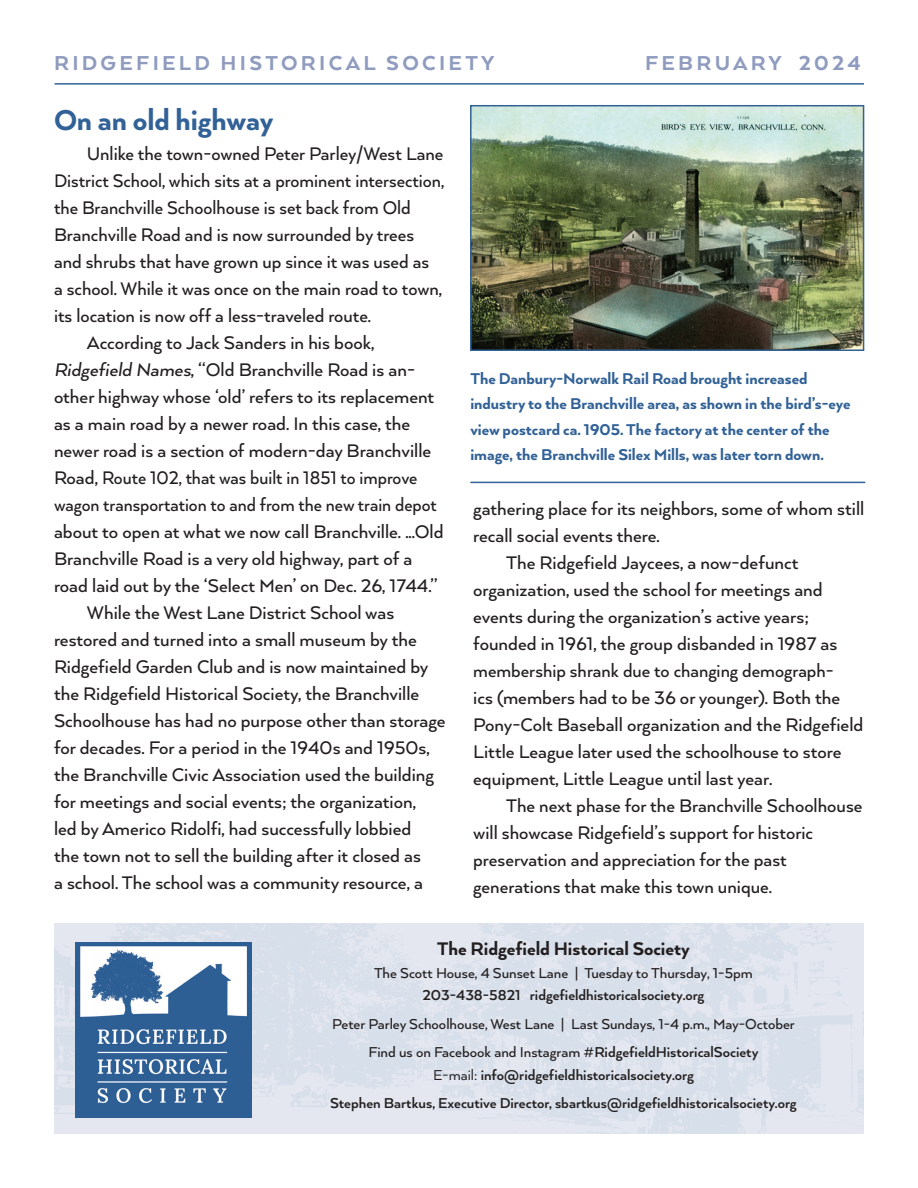
<style>
.page{position:relative;width:918px;height:1188px;background:#fff}
.page>*{position:absolute;margin:0;border:0;box-sizing:border-box;transform-origin:0 0}
.t1{font:800 33px "Arquitecta";color:#316196}
.t2{font:800 23.25px "Arquitecta";letter-spacing:.14em;color:#8f9cbf}
.t3{font:500 21px "Arquitecta";color:#231f20}
.t4{font:500 21px "Arquitecta";color:#231f20;scale:.96 1}
.t5{font:500 21px "Arquitecta";color:#231f20;scale:.94 1}
.t6{font:800 21px "Arquitecta";color:#231f20}
.t7{font:800 18px/25.5px "Arquitecta";color:#316196}
.t8{font:500 16.5px/28.5px "Arquitecta";color:#231f20;text-align:center}
.t9{font:700 16.5px/28.5px "Arquitecta";color:#231f20;text-align:center}
.s1{font-style:italic}
.s2{font-weight:700}
.s3{font-weight:400}
</style>
<div class="page">
<hr style="left:55px;top:83px;width:809px;height:2px;background:#316196">
<img style="left:54px;top:923px;width:810px;height:211px">
<img style="left:75px;top:943px;width:176px;height:175px">
<img style="left:473px;top:108px;width:388px;height:240px">
<div style="left:470px;top:105px;width:394px;height:246px;border:2px solid #316196"></div>
<hr style="left:470px;top:482px;width:395px;height:1px;background:#316196">
<p class="t2" style="left:54px;top:48px;width:442px">RIDGEFIELD HISTORICAL SOCIETY</p>
<p class="t2" style="left:645px;top:48px;width:217px">FEBRUARY 2024</p>
<h1 class="t1" style="left:54px;top:100px;width:221px">On an old highway</h1>
<p class="t3" style="left:87px;top:141px;width:358px">Unlike the town-owned Peter Parley/West Lane</p>
<p class="t4" style="left:54px;top:168px;width:408px">District School, which sits at a prominent intersection,</p>
<p class="t4" style="left:54px;top:195px;width:373px">the Branchville Schoolhouse is set back from Old</p>
<p class="t3" style="left:54px;top:222px;width:362px">Branchville Road and is now surrounded by trees</p>
<p class="t3" style="left:54px;top:249px;width:377px">and shrubs that have grown up since it was used as</p>
<p class="t3" style="left:54px;top:276px;width:390px">a school. While it was once on the main road to town,</p>
<p class="t3" style="left:54px;top:303px;width:319px">its location is now off a less-traveled route.</p>
<p class="t3" style="left:87px;top:330px;width:289px">According to Jack Sanders in his book,</p>
<p class="t3" style="left:54px;top:357px;width:363px"><span class="s1">Ridgefield Names</span>, “Old Branchville Road is an-</p>
<p class="t3" style="left:54px;top:384px;width:382px">other highway whose ‘old’ refers to its replacement</p>
<p class="t3" style="left:54px;top:411px;width:358px">as a main road by a newer road. In this case, the</p>
<p class="t3" style="left:54px;top:438px;width:379px">newer road is a section of modern-day Branchville</p>
<p class="t3" style="left:54px;top:465px;width:365px">Road, Route 102, that was built in 1851 to improve</p>
<p class="t5" style="left:54px;top:492px;width:409px">wagon transportation to and from the new train depot</p>
<p class="t3" style="left:54px;top:519px;width:391px">about to open at what we now call Branchville. ...Old</p>
<p class="t3" style="left:54px;top:546px;width:360px">Branchville Road is a very old highway, part of a</p>
<p class="t3" style="left:54px;top:573px;width:385px">road laid out by the ‘Select Men’ on Dec. 26, 1744.”</p>
<p class="t3" style="left:87px;top:600px;width:309px">While the West Lane District School was</p>
<p class="t3" style="left:54px;top:627px;width:364px">restored and turned into a small museum by the</p>
<p class="t3" style="left:54px;top:654px;width:376px">Ridgefield Garden Club and is now maintained by</p>
<p class="t3" style="left:54px;top:681px;width:367px">the Ridgefield Historical Society, the Branchville</p>
<p class="t3" style="left:54px;top:708px;width:393px">Schoolhouse has had no purpose other than storage</p>
<p class="t3" style="left:54px;top:735px;width:377px">for decades. For a period in the 1940s and 1950s,</p>
<p class="t3" style="left:54px;top:762px;width:382px">the Branchville Civic Association used the building</p>
<p class="t3" style="left:54px;top:789px;width:364px">for meetings and social events; the organization,</p>
<p class="t3" style="left:54px;top:816px;width:359px">led by Americo Ridolfi, had successfully lobbied</p>
<p class="t3" style="left:54px;top:843px;width:369px">the town not to sell the building after it closed as</p>
<p class="t3" style="left:54px;top:870px;width:370px">a school. The school was a community resource, a</p>
<p class="t7" style="left:470px;top:365px;width:382px">The Danbury-Norwalk Rail Road brought increased industry to the Branchville area, as shown in the bird’s-eye view postcard ca. 1905. The factory at the center of the image, the Branchville Silex Mills, was later torn down.</p>
<p class="t3" style="left:473px;top:496px;width:393px">gathering place for its neighbors, some of whom still</p>
<p class="t3" style="left:473px;top:523px;width:188px">recall social events there.</p>
<p class="t3" style="left:506px;top:550px;width:294px">The Ridgefield Jaycees, a now-defunct</p>
<p class="t3" style="left:473px;top:577px;width:351px">organization, used the school for meetings and</p>
<p class="t3" style="left:473px;top:604px;width:337px">events during the organization’s active years;</p>
<p class="t3" style="left:473px;top:631px;width:366px">founded in 1961, the group disbanded in 1987 as</p>
<p class="t3" style="left:473px;top:658px;width:362px">membership shrank due to changing demograph-</p>
<p class="t3" style="left:473px;top:685px;width:368px">ics (members had to be 36 or younger). Both the</p>
<p class="t3" style="left:473px;top:712px;width:392px">Pony-Colt Baseball organization and the Ridgefield</p>
<p class="t3" style="left:473px;top:739px;width:370px">Little League later used the schoolhouse to store</p>
<p class="t3" style="left:473px;top:766px;width:301px">equipment, Little League until last year.</p>
<p class="t3" style="left:506px;top:793px;width:358px">The next phase for the Branchville Schoolhouse</p>
<p class="t3" style="left:473px;top:820px;width:341px">will showcase Ridgefield’s support for historic</p>
<p class="t3" style="left:473px;top:847px;width:315px">preservation and appreciation for the past</p>
<p class="t3" style="left:473px;top:874px;width:300px">generations that make this town unique.</p>
<p class="t6" style="left:437px;top:936px;width:254px">The Ridgefield Historical Society</p>
<p class="t8" style="left:374px;top:958px;width:380px">The Scott House, 4 Sunset Lane | Tuesday to Thursday, 1-5pm</p>
<p class="t9" style="left:422px;top:981px;width:283px">203-438-5821 ridgefieldhistoricalsociety.org</p>
<p class="t8" style="left:332px;top:1009px;width:464px">Peter Parley Schoolhouse, West Lane | Last Sundays, 1-4 p.m., May-October<br>Find us on Facebook and Instagram <span class="s2">#RidgefieldHistoricalSociety</span></p>
<p class="t9" style="left:330px;top:1060px;width:468px"><span class="s3">E-mail:</span> info@ridgefieldhistoricalsociety.org<br>Stephen Bartkus, Executive Director, sbartkus@ridgefieldhistoricalsociety.org</p>
</div>
